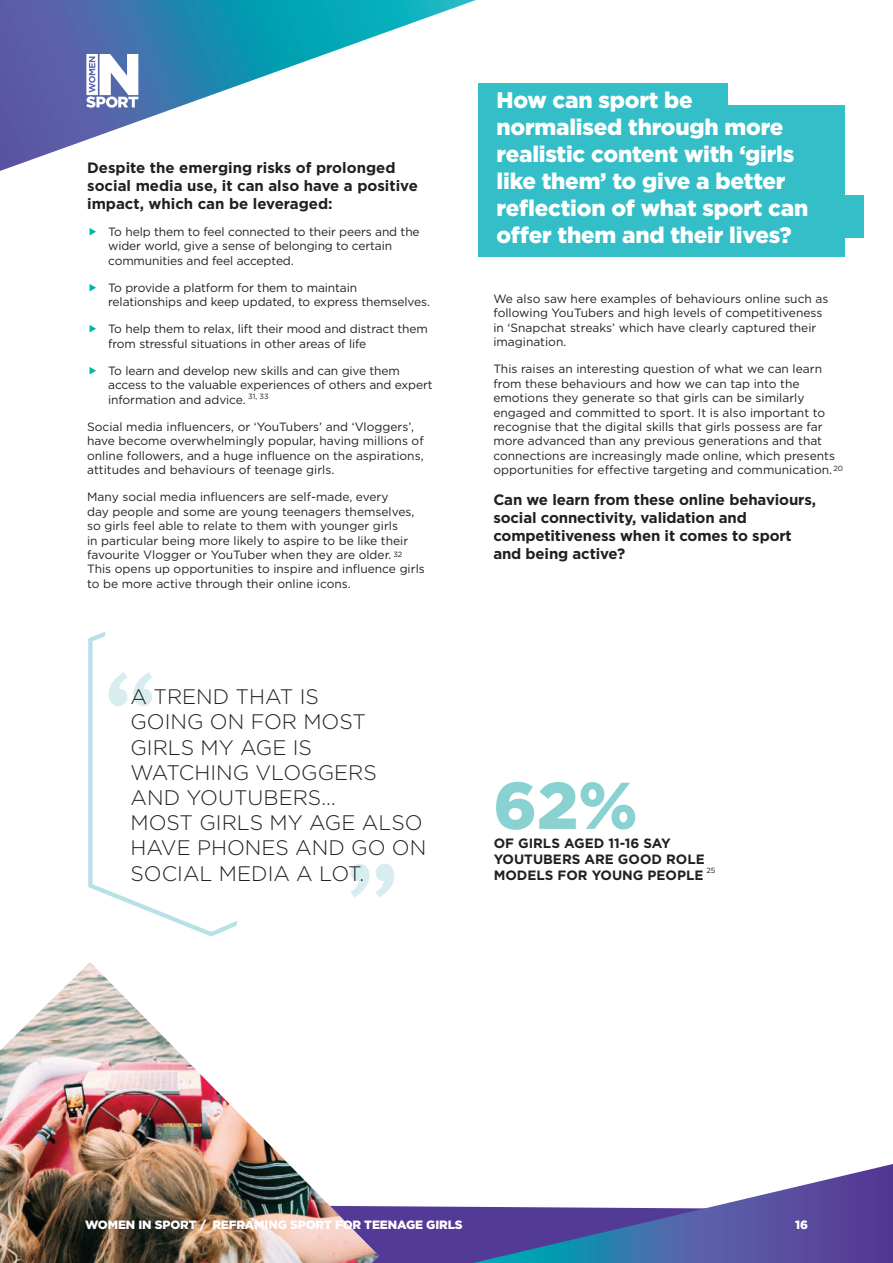
<style>
.page{position:relative;width:893px;height:1263px;background:#fff}
.page>*{position:absolute;margin:0;border:0;box-sizing:border-box;transform-origin:0 0}
.t1{font:900 66px "Gotham";color:#89d2d1}
.t2{font:900 22.5px/27px "Gotham";letter-spacing:-.01em;color:#fff}
.t3{font:300 21px/25.2px "Gotham";color:#231f20}
.t4{font:700 15px/18px "Gotham";letter-spacing:-.01em;color:#231f20}
.t5{font:700 13.5px/16.2px "Gotham";color:#231f20}
.t6{font:12px/14.4px "Gotham";color:#231f20}
.t7{font:900 12px "Gotham";letter-spacing:-.01em;color:#fff}
.t8{font:7.5px "Gotham";color:#231f20}
</style>
<div class="page">
<svg style="left:0;top:0;width:476px;height:171px"></svg>
<div style="left:379px;top:1206px;width:94px;height:57px;background:#543a97"></div>
<svg style="left:473px;top:1164px;width:420px;height:99px"></svg>
<img style="left:0;top:962px;width:379px;height:301px">
<svg style="left:351px;top:864px;width:43px;height:33px"></svg>
<svg style="left:88px;top:631px;width:149px;height:305px"></svg>
<svg style="left:86px;top:54px;width:52px;height:54px"></svg>
<div style="left:478px;top:83px;width:250px;height:34px;background:#34bec8"></div>
<div style="left:478px;top:106px;width:367px;height:42px;background:#34bec8"></div>
<div style="left:478px;top:136px;width:367px;height:42px;background:#34bec8"></div>
<div style="left:478px;top:162px;width:367px;height:42px;background:#34bec8"></div>
<div style="left:478px;top:195px;width:386px;height:42px;background:#34bec8"></div>
<div style="left:478px;top:219px;width:367px;height:38px;background:#34bec8"></div>
<p class="t4" style="left:87px;top:158px;width:332px">Despite the emerging risks of prolonged social media use, it can also have a positive impact, which can be leveraged:</p>
<p class="t6" style="left:108px;top:224px;width:313px">To help them to feel connected to their peers and the wider world, give a sense of belonging to certain communities and feel accepted.</p>
<p class="t6" style="left:108px;top:280px;width:323px">To provide a platform for them to maintain relationships and keep updated, to express themselves.</p>
<p class="t6" style="left:108px;top:322px;width:321px">To help them to relax, lift their mood and distract them from stressful situations in other areas of life</p>
<p class="t6" style="left:108px;top:363px;width:326px">To learn and develop new skills and can give them access to the valuable experiences of others and expert information and advice.</p>
<p class="t6" style="left:87px;top:419px;width:338px">Social media influencers, or ‘YouTubers’ and ‘Vloggers’, have become overwhelmingly popular, having millions of online followers, and a huge influence on the aspirations, attitudes and behaviours of teenage girls.</p>
<p class="t6" style="left:87px;top:490px;width:339px">Many social media influencers are self-made, every<br>day people and some are young teenagers themselves, so girls feel able to relate to them with younger girls<br>in particular being more likely to aspire to be like their favourite Vlogger or YouTuber when they are older.<br>This opens up opportunities to inspire and influence girls to be more active through their online icons.</p>
<p class="t8" style="left:248px;top:391px;width:22px">31, 33</p>
<p class="t8" style="left:393px;top:550px;width:11px">32</p>
<h3 class="t3" style="left:130px;top:683px;width:297px">A TREND THAT IS<br>GOING ON FOR MOST<br>GIRLS MY AGE IS<br>WATCHING VLOGGERS<br>AND YOUTUBERS…<br>MOST GIRLS MY AGE ALSO<br>HAVE PHONES AND GO ON<br>SOCIAL MEDIA A LOT.</h3>
<h2 class="t2" style="left:497px;top:87px;width:313px">How can sport be normalised through more realistic content with ‘girls like them’ to give a better reflection of what sport can offer them and their lives?</h2>
<p class="t6" style="left:493px;top:291px;width:337px">We also saw here examples of behaviours online such as following YouTubers and high levels of competitiveness in ‘Snapchat streaks’ which have clearly captured their imagination.</p>
<p class="t6" style="left:493px;top:362px;width:343px">This raises an interesting question of what we can learn from these behaviours and how we can tap into the emotions they generate so that girls can be similarly engaged and committed to sport. It is also important to recognise that the digital skills that girls possess are far more advanced than any previous generations and that connections are increasingly made online, which presents opportunities for effective targeting and communication.</p>
<p class="t4" style="left:493px;top:490px;width:324px">Can we learn from these online behaviours, social connectivity, validation and competitiveness when it comes to sport and being active?</p>
<p class="t8" style="left:833px;top:463px;width:11px">20</p>
<h1 class="t1" style="left:493px;top:760px;width:146px">62%</h1>
<p class="t5" style="left:494px;top:835px;width:213px">OF GIRLS AGED 11-16 SAY<br>YOUTUBERS ARE GOOD ROLE<br>MODELS FOR YOUNG PEOPLE</p>
<p class="t8" style="left:706px;top:866px;width:11px">25</p>
<p class="t7" style="left:85px;top:1216px;width:379px">WOMEN IN SPORT / REFRAMING SPORT FOR TEENAGE GIRLS</p>
<p class="t7" style="left:795px;top:1216px;width:14px">16</p>
</div>
